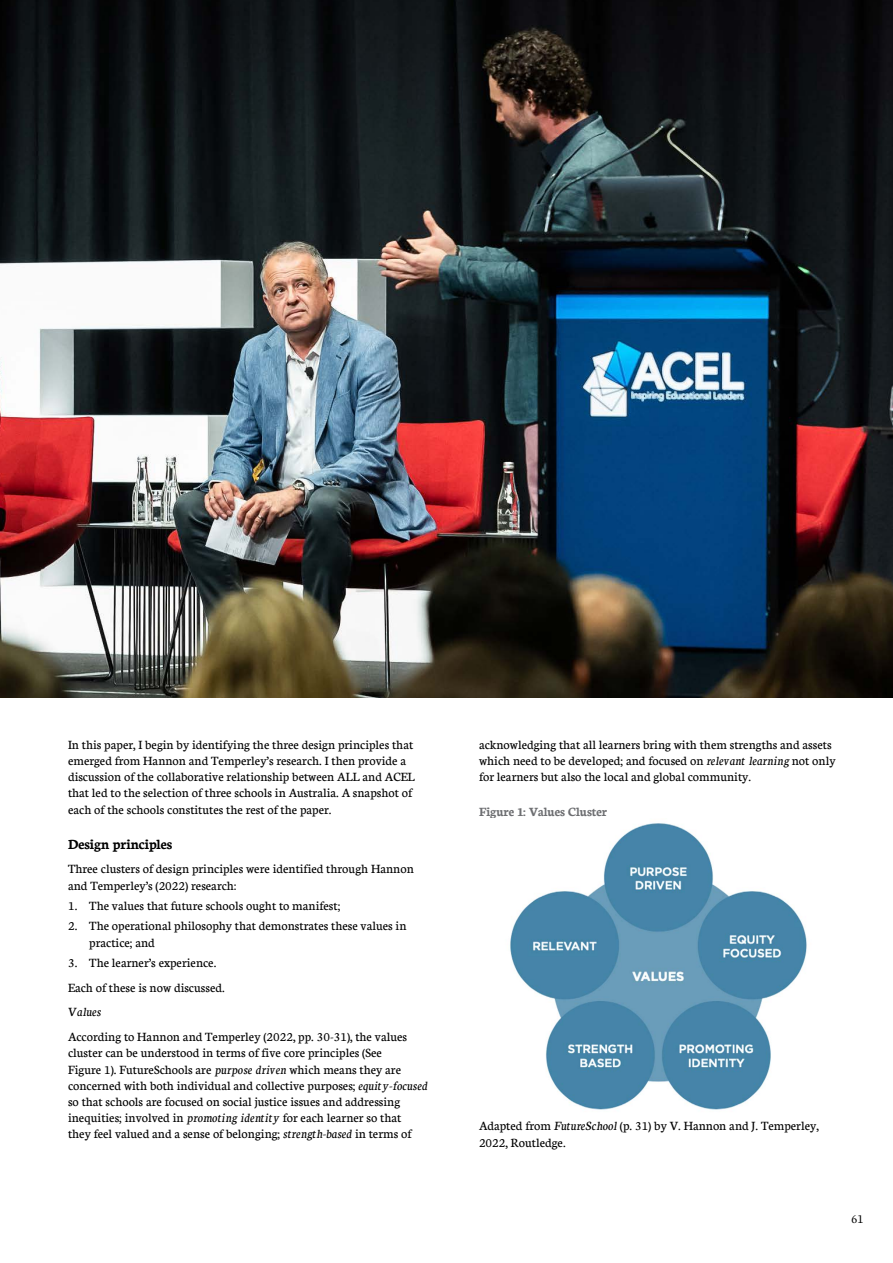
<style>
.page{position:relative;width:893px;height:1263px;background:#fff}
.page>*{position:absolute;margin:0;border:0;box-sizing:border-box;transform-origin:0 0}
.t1{font:700 15px "Neuton";color:#000}
.t2{font:13.5px/16.2px "Neuton";color:#000}
.t3{font:700 13.5px "Neuton";color:#6d6e71}
.t4{font:italic 13.5px "Neuton";color:#000}
.t5{font:300 13.35px "Neuton";color:#000}
.s1{font-style:italic}
</style>
<div class="page">
<img style="left:0;top:0;width:893px;height:697px">
<img style="left:510px;top:823px;width:297px;height:287px">
<p class="t2" style="left:68px;top:736px;width:348px">In this paper, I begin by identifying the three design principles that emerged from Hannon and Temperley’s research. I then provide a discussion of the collaborative relationship between ALL and ACEL that led to the selection of three schools in Australia. A snapshot of each of the schools constitutes the rest of the paper.</p>
<p class="t1" style="left:68px;top:834px;width:106px">Design principles</p>
<p class="t2" style="left:68px;top:860px;width:347px">Three clusters of design principles were identified through Hannon and Temperley’s (2022) research:</p>
<p class="t2" style="left:68px;top:897px;width:274px">1. The values that future schools ought to manifest;</p>
<p class="t2" style="left:89px;top:917px;width:319px;text-indent:-21px">2. The operational philosophy that demonstrates these values in practice; and</p>
<p class="t2" style="left:68px;top:950px;width:158px;line-height:24.8px">3. The learner’s experience.<br>Each of these is now discussed.</p>
<p class="t4" style="left:68px;top:1005px;width:35px">Values</p>
<p class="t2" style="left:68px;top:1028px;width:361px">According to Hannon and Temperley (2022, pp. 30-31), the values cluster can be understood in terms of five core principles (See<br>Figure 1). FutureSchools are <span class="s1">purpose driven</span> which means they are concerned with both individual and collective purposes; <span class="s1">equity-focused </span>so that schools are focused on social justice issues and addressing inequities; involved in <span class="s1">promoting identity</span> for each learner so that<br>they feel valued and a sense of belonging; <span class="s1">strength-based</span> in terms of</p>
<p class="t2" style="left:479px;top:736px;width:358px">acknowledging that all learners bring with them strengths and assets which need to be developed; and focused on <span class="s1">relevant learning</span> not only for learners but also the local and global community.</p>
<p class="t3" style="left:479px;top:803px;width:130px">Figure 1: Values Cluster</p>
<p class="t2" style="left:479px;top:1117px;width:341px">Adapted from <span class="s1">FutureSchool</span> (p. 31) by V. Hannon and J. Temperley,<br>2022, Routledge.</p>
<p class="t5" style="left:851px;top:1210px;width:13px">61</p>
</div>
